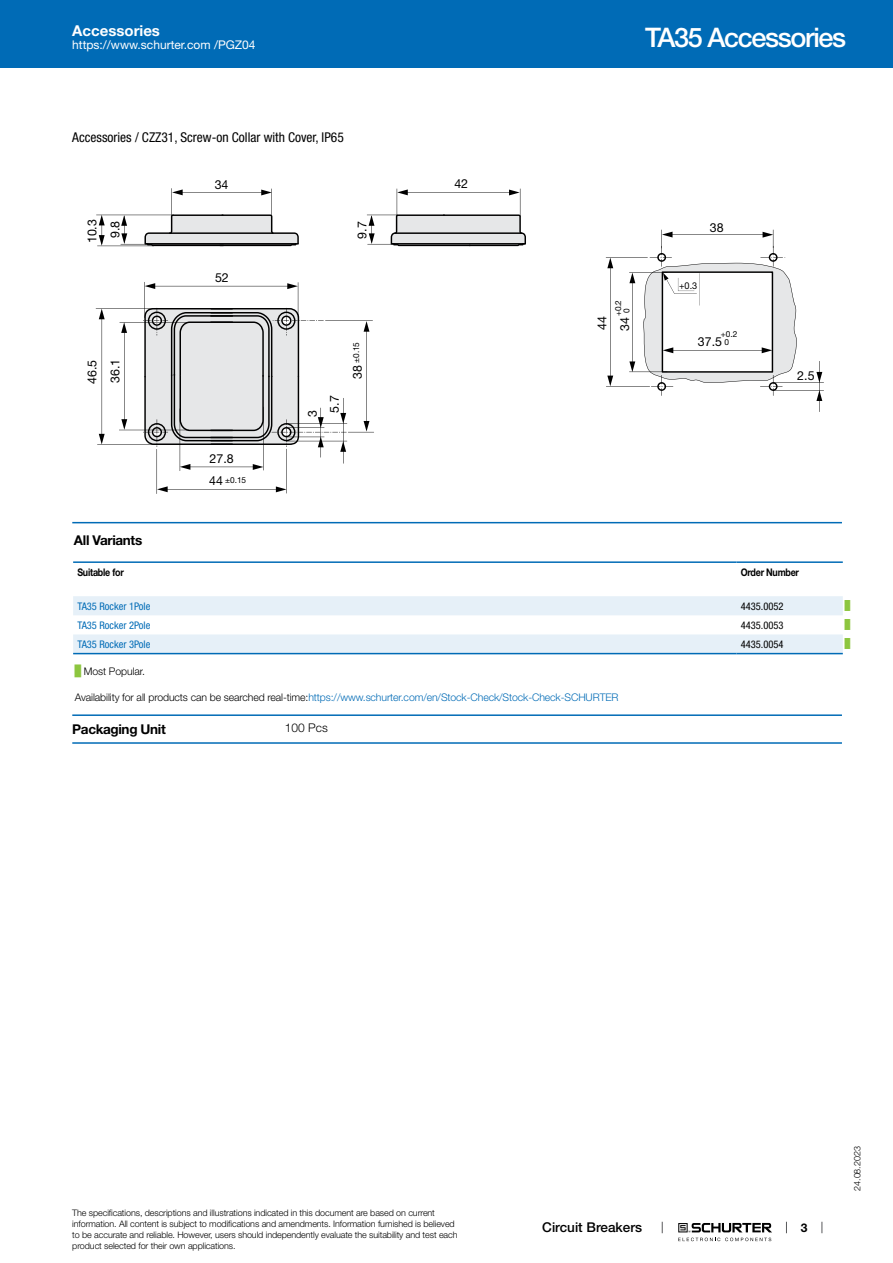
<style>
.page{position:relative;width:893px;height:1263px;background:#fff}
.page>*{position:absolute;margin:0;border:0;box-sizing:border-box;transform-origin:0 0}
.t1{font:500 27px "Helvetica Neue LT";letter-spacing:-.05em;color:#fff}
.t2{font:700 15px "Helvetica Neue LT";color:#fff}
.t3{font:condensed 13.5px "Helvetica Neue LT";color:#000}
.t4{font:700 13.5px "Helvetica Neue LT";letter-spacing:-.025em;color:#000}
.t5{font:500 13.5px "Helvetica Neue LT";color:#000}
.t6{font:12.45px/23.1px "Helvetica Neue";color:#000}
.t7{font:12px "Helvetica Neue LT";color:#fff}
.t8{font:300 12px "Helvetica Neue LT";color:#000}
.t9{font:700 12px "Helvetica Neue LT";color:#000}
.t10{font:300 10.5px "Helvetica Neue LT";letter-spacing:-.01em;color:#006bb6}
.t11{font:condensed 10.5px "Helvetica Neue LT";color:#006bb6}
.t12{font:condensed 10.5px "Helvetica Neue LT";color:#000}
.t13{font:700 10.5px "Helvetica Neue LT";letter-spacing:-.025em;color:#000;scale:.85 1}
.t14{font:300 10.5px "Helvetica Neue LT";letter-spacing:-.01em;color:#000}
.t15{font:9.45px "Helvetica Neue LT";color:#000}
.t16{font:300 9px/10.8px "Helvetica Neue LT";letter-spacing:-.01em;color:#000}
.t17{font:9px "Arial Unicode MS";color:#8dc63f}
.t18{font:8.25px/8.2px "Helvetica Neue";color:#000;text-align:center}
.s1{font-size:12.45px}
.s2{font-family:"Arial Unicode MS";font-weight:400;color:#8dc63f}
.s3{color:#000}
</style>
<div class="page">
<svg style="left:678px;top:1223px;width:94px;height:18px"></svg>
<div style="left:0;top:0;width:893px;height:68px;background:#006bb6"></div>
<svg style="left:96px;top:188px;width:203px;height:59px"></svg>
<svg style="left:367px;top:189px;width:159px;height:57px"></svg>
<svg style="left:96px;top:282px;width:278px;height:212px"></svg>
<svg style="left:606px;top:230px;width:218px;height:182px"></svg>
<hr style="left:72px;top:522px;width:770px;height:1px;background:#006bb6">
<svg style="left:73px;top:654px;width:770px;height:1px"></svg>
<svg style="left:73px;top:596px;width:770px;height:57px"></svg>
<hr style="left:73px;top:561px;width:663px;height:2px;background:#006bb6">
<hr style="left:736px;top:561px;width:107px;height:2px;background:#006bb6">
<hr style="left:73px;top:653px;width:663px;height:1px;background:#006bb6">
<hr style="left:736px;top:653px;width:107px;height:1px;background:#006bb6">
<hr style="left:72px;top:714px;width:770px;height:2px;background:#006bb6">
<hr style="left:72px;top:742px;width:770px;height:2px;background:#006bb6">
<h2 class="t2" style="left:72px;top:21px;width:89px">Accessories</h2>
<h3 class="t7" style="left:72px;top:38px;width:185px">https://www.schurter.com /PGZ04</h3>
<h3 class="t3" style="left:72px;top:130px;width:273px">Accessories / CZZ31, Screw-on Collar with Cover, IP65</h3>
<h3 class="t6" style="left:215px;top:173px;width:15px">34</h3>
<h3 class="t6" style="left:80px;top:243px;width:26px;text-align:center;rotate:-90deg">10.3<br>9.8</h3>
<h3 class="t6" style="left:215px;top:266px;width:15px">52</h3>
<h3 class="t6" style="left:350px;top:239px;width:19px;rotate:-90deg">9.7</h3>
<h3 class="t6" style="left:80px;top:384px;width:27px;rotate:-90deg">46.5<br>36.1</h3>
<h3 class="t6" style="left:209px;top:447px;width:26px;line-height:22.4px">27.8<br>44</h3>
<p class="t18" style="left:225px;top:476px;width:23px">±0.15</p>
<h3 class="t6" style="left:301px;top:413px;width:19px;line-height:22px;text-indent:-4px;rotate:-90deg">3<br>5.7</h3>
<p class="t18" style="left:352px;top:379px;width:38px;rotate:-90deg"><span class="s1">38</span> ±0.15</p>
<h3 class="t6" style="left:454px;top:172px;width:15px">42</h3>
<h1 class="t1" style="left:645px;top:21px;width:202px">TA35 Accessories</h1>
<h3 class="t6" style="left:590px;top:330px;width:15px;rotate:-90deg">44</h3>
<p class="t18" style="left:614px;top:316px;width:18px;rotate:-90deg">+0.2<br>0</p>
<h3 class="t6" style="left:613px;top:331px;width:15px;rotate:-90deg">34</h3>
<h3 class="t6" style="left:710px;top:216px;width:15px">38</h3>
<p class="t15" style="left:679px;top:280px;width:20px">+0.3</p>
<h3 class="t6" style="left:698px;top:330px;width:26px">37.5</h3>
<p class="t18" style="left:721px;top:330px;width:18px">+0.2<br>0</p>
<h3 class="t6" style="left:797px;top:363px;width:19px">2.5</h3>
<h3 class="t4" style="left:74px;top:532px;width:70px">All Variants</h3>
<p class="t13" style="left:77px;top:565px;width:56px">Suitable for</p>
<p class="t13" style="left:741px;top:565px;width:70px">Order Number</p>
<p class="t11" style="left:77px;top:600px;width:75px">TA35 Rocker 1Pole</p>
<p class="t12" style="left:741px;top:600px;width:44px">4435.0052</p>
<p class="t17" style="left:845px;top:599px;width:7px">█</p>
<p class="t11" style="left:77px;top:619px;width:75px">TA35 Rocker 2Pole</p>
<p class="t12" style="left:741px;top:619px;width:44px">4435.0053</p>
<p class="t17" style="left:845px;top:618px;width:7px">█</p>
<p class="t11" style="left:77px;top:638px;width:75px">TA35 Rocker 3Pole</p>
<p class="t12" style="left:741px;top:638px;width:44px">4435.0054</p>
<p class="t17" style="left:845px;top:637px;width:7px">█</p>
<p class="t14" style="left:75px;top:664px;width:72px"><span class="s2">█</span> Most Popular.</p>
<p class="t10" style="left:75px;top:691px;width:545px"><span class="s3">Availability for all products can be searched real-time:</span>https://www.schurter.com/en/Stock-Check/Stock-Check-SCHURTER</p>
<h3 class="t4" style="left:72px;top:720px;width:95px">Packaging Unit</h3>
<h3 class="t8" style="left:285px;top:721px;width:44px">100 Pcs</h3>
<p class="t16" style="left:72px;top:1207px;width:387px">The specifications, descriptions and illustrations indicated in this document are based on current information. All content is subject to modifications and amendments. Information furnished is believed to be accurate and reliable. However, users should independently evaluate the suitability and test each product selected for their own applications.</p>
<h3 class="t5" style="left:542px;top:1219px;width:101px">Circuit Breakers</h3>
<h3 class="t9" style="left:801px;top:1220px;width:8px">3</h3>
<p class="t16" style="left:852px;top:1191px;width:46px;rotate:-90deg">24.08.2023</p>
</div>
